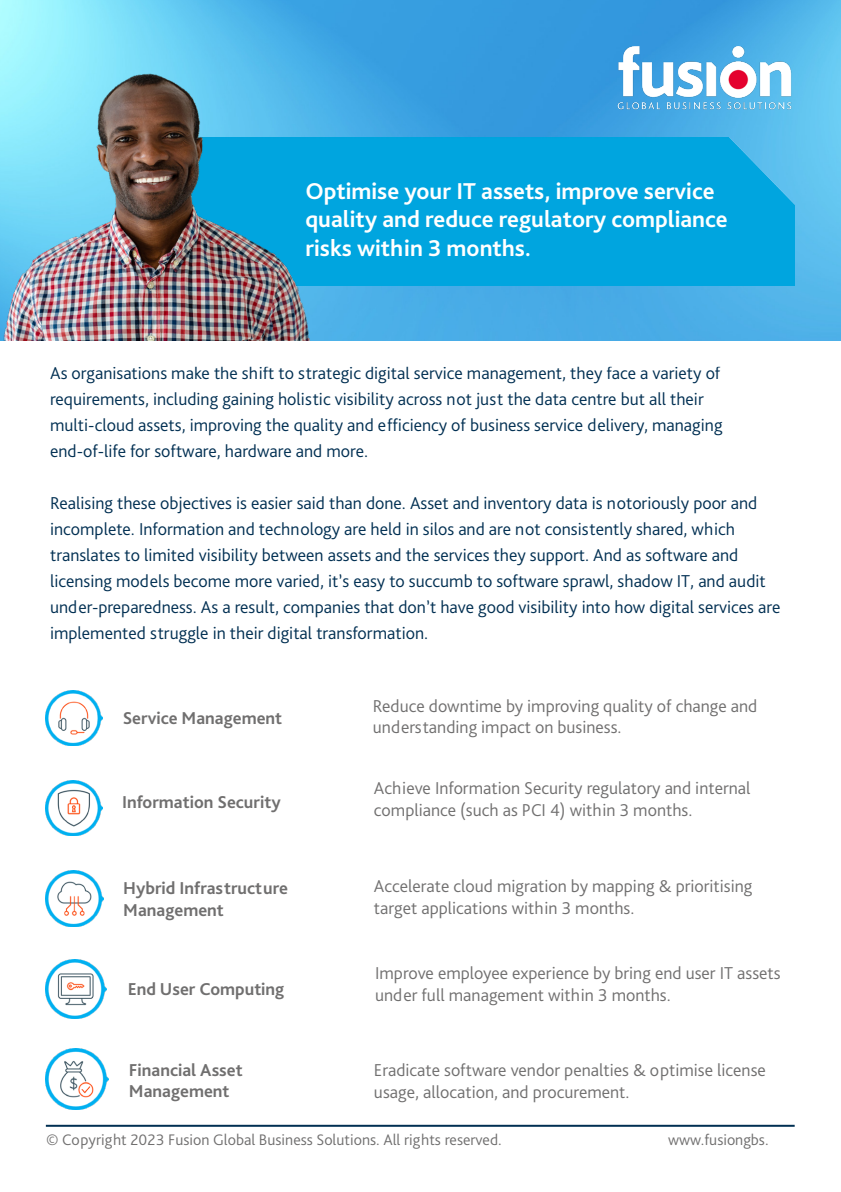
<style>
.page{position:relative;width:841px;height:1192px;background:#fff}
.page>*{position:absolute;margin:0;border:0;box-sizing:border-box;transform-origin:0 0}
.t1{font:700 24px/28.8px "Bliss Pro";color:#fff}
.t2{font:300 18px/26px "Bliss Pro";color:#002f52}
.t3{font:300 18px/21.6px "Bliss Pro";color:#706f6f}
.t4{font:700 18px/21.6px "Bliss Pro";color:#706f6f}
.t5{font:300 16px "Bliss Pro";color:#706f6f}
</style>
<div class="page">
<img style="left:0;top:0;width:840px;height:341px">
<div style="left:357px;top:138px;width:437px;height:147px;background:#00a5df"></div>
<img style="left:594px;top:33px;width:214px;height:91px">
<img style="left:1px;top:70px;width:356px;height:271px">
<hr style="left:46px;top:1125px;width:748px;height:2px;background:#002f52">
<img style="left:45px;top:690px;width:57px;height:55px">
<img style="left:45px;top:780px;width:58px;height:56px">
<img style="left:45px;top:871px;width:58px;height:55px">
<img style="left:45px;top:959px;width:62px;height:59px">
<img style="left:45px;top:1049px;width:63px;height:60px">
<p class="t1" style="left:305px;top:176px;width:423px">Optimise your IT assets, improve service quality and reduce regulatory compliance risks within 3 months.</p>
<p class="t2" style="left:50px;top:360px;width:671px">As organisations make the shift to strategic digital service management, they face a variety of requirements, including gaining holistic visibility across not just the data centre but all their</p>
<p class="t2" style="left:50px;top:412px;width:674px">multi-cloud assets, improving the quality and efficiency of business service delivery, managing</p>
<p class="t2" style="left:50px;top:438px;width:319px">end-of-life for software, hardware and more.</p>
<p class="t2" style="left:50px;top:490px;width:731px">Realising these objectives is easier said than done. Asset and inventory data is notoriously poor and incomplete. Information and technology are held in silos and are not consistently shared, which translates to limited visibility between assets and the services they support. And as software and licensing models become more varied, it’s easy to succumb to software sprawl, shadow IT, and audit under-preparedness. As a result, companies that don’t have good visibility into how digital services are implemented struggle in their digital transformation.</p>
<p class="t4" style="left:123px;top:707px;width:161px">Service Management</p>
<p class="t4" style="left:122px;top:791px;width:160px">Information Security</p>
<p class="t4" style="left:123px;top:877px;width:166px">Hybrid Infrastructure<br>Management</p>
<p class="t4" style="left:128px;top:978px;width:158px">End User Computing</p>
<p class="t4" style="left:129px;top:1058px;width:115px">Financial Asset<br>Management</p>
<p class="t3" style="left:373px;top:694px;width:386px">Reduce downtime by improving quality of change and understanding impact on business.</p>
<p class="t3" style="left:374px;top:777px;width:378px">Achieve Information Security regulatory and internal compliance (such as PCI 4) within 3 months.</p>
<p class="t3" style="left:374px;top:875px;width:380px">Accelerate cloud migration by mapping &amp; prioritising target applications within 3 months.</p>
<p class="t3" style="left:375px;top:962px;width:407px">Improve employee experience by bring end user IT assets under full management within 3 months.</p>
<p class="t3" style="left:374px;top:1059px;width:393px">Eradicate software vendor penalties &amp; optimise license usage, allocation, and procurement.</p>
<p class="t5" style="left:46px;top:1129px;width:457px">© Copyright 2023 Fusion Global Business Solutions. All rights reserved.</p>
<p class="t5" style="left:668px;top:1129px;width:102px">www.fusiongbs.</p>
</div>
